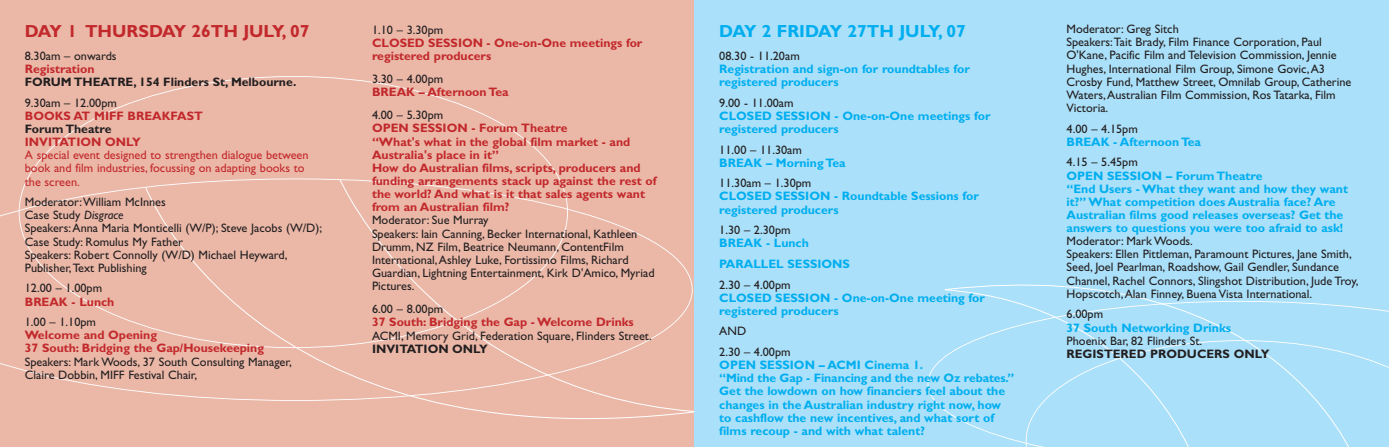
<style>
.page{position:relative;width:1389px;height:447px;background:#fff}
.page>*{position:absolute;margin:0;border:0;box-sizing:border-box;transform-origin:0 0}
.t1{font:700 17.5px "Gill Sans";color:#c2292c}
.t2{font:700 17.5px "Gill Sans";color:#00aeef}
.t3{font:12.25px/13.1px "Gill Sans";color:#231f20}
.t4{font:700 12.25px/13.1px "Gill Sans";color:#00aeef}
.t5{font:700 12.25px/13.1px "Gill Sans";color:#c2292c}
.t6{font:12.25px/13.1px "Gill Sans";color:#c2292c}
.t7{font:700 12.25px "Gill Sans";color:#231f20}
.s1{font-style:italic}
</style>
<div class="page">
<div style="left:0;top:0;width:694px;height:446px;background:#ebb8a8"></div>
<div style="left:694px;top:0;width:695px;height:446px;background:#aae0f9"></div>
<svg style="left:948px;top:284px;width:414px;height:162px"></svg>
<svg style="left:944px;top:289px;width:256px;height:157px"></svg>
<svg style="left:0;top:178px;width:560px;height:215px"></svg>
<svg style="left:145px;top:187px;width:549px;height:233px"></svg>
<svg style="left:339px;top:179px;width:356px;height:233px"></svg>
<h1 class="t1" style="left:25px;top:24px;width:286px">DAY 1 THURSDAY 26TH JULY, 07</h1>
<p class="t3" style="left:25px;top:50px;width:93px">8.30am – onwards</p>
<p class="t5" style="left:25px;top:63px;width:71px">Registration</p>
<p class="t7" style="left:25px;top:77px;width:273px">FORUM THEATRE, 154 Flinders St, Melbourne.</p>
<p class="t3" style="left:25px;top:97px;width:94px">9.30am – 12.00pm</p>
<p class="t5" style="left:25px;top:110px;width:180px">BOOKS AT MIFF BREAKFAST</p>
<p class="t7" style="left:25px;top:124px;width:88px">Forum Theatre</p>
<p class="t5" style="left:25px;top:136px;width:118px">INVITATION ONLY</p>
<p class="t6" style="left:25px;top:150px;width:285px">A special event designed to strengthen dialogue between book and film industries, focussing on adapting books to the screen.</p>
<p class="t3" style="left:25px;top:196px;width:299px">Moderator:William McInnes<br>Case Study <span class="s1">Disgrace<br></span>Speakers:Anna Maria Monticelli (W/P); Steve Jacobs (W/D); Case Study: Romulus My Father<br>Speakers: Robert Connolly (W/D) Michael Heyward, Publisher,Text Publishing</p>
<p class="t3" style="left:25px;top:283px;width:79px">12.00 – 1.00pm</p>
<p class="t5" style="left:25px;top:296px;width:91px">BREAK - Lunch</p>
<p class="t3" style="left:25px;top:316px;width:73px">1.00 – 1.10pm</p>
<p class="t5" style="left:25px;top:329px;width:241px">Welcome and Opening<br>37 South: Bridging the Gap/Housekeeping</p>
<p class="t3" style="left:25px;top:356px;width:268px">Speakers: Mark Woods, 37 South Consulting Manager,<br>Claire Dobbin, MIFF Festival Chair,</p>
<p class="t3" style="left:372px;top:24px;width:73px">1.10 – 3.30pm</p>
<p class="t5" style="left:372px;top:37px;width:272px">CLOSED SESSION - One-on-One meetings for registered producers</p>
<p class="t3" style="left:372px;top:73px;width:73px">3.30 – 4.00pm</p>
<p class="t5" style="left:372px;top:87px;width:138px">BREAK – Afternoon Tea</p>
<p class="t3" style="left:372px;top:110px;width:73px">4.00 – 5.30pm</p>
<p class="t5" style="left:372px;top:123px;width:286px">OPEN SESSION - Forum Theatre<br>“What's what in the global film market - and Australia's place in it”<br>How do Australian films, scripts, producers and funding arrangements stack up against the rest of the world? And what is it that sales agents want from an Australian film?</p>
<p class="t3" style="left:372px;top:215px;width:284px">Moderator: Sue Murray<br>Speakers: Iain Canning, Becker International, Kathleen Drumm, NZ Film, Beatrice Neumann, ContentFilm International,Ashley Luke, Fortissimo Films, Richard Guardian, Lightning Entertainment, Kirk D'Amico, Myriad Pictures.</p>
<p class="t3" style="left:372px;top:303px;width:73px">6.00 – 8.00pm</p>
<p class="t5" style="left:372px;top:316px;width:263px">37 South: Bridging the Gap - Welcome Drinks</p>
<p class="t3" style="left:372px;top:330px;width:281px">ACMI, Memory Grid, Federation Square, Flinders Street.</p>
<p class="t7" style="left:372px;top:343px;width:117px">INVITATION ONLY</p>
<h1 class="t2" style="left:719px;top:24px;width:248px">DAY 2 FRIDAY 27TH JULY, 07</h1>
<p class="t3" style="left:719px;top:50px;width:82px">08.30 - 11.20am</p>
<p class="t4" style="left:719px;top:63px;width:252px">Registration and sign-on for roundtables for registered producers</p>
<p class="t3" style="left:719px;top:97px;width:76px">9.00 - 11.00am</p>
<p class="t4" style="left:719px;top:110px;width:273px">CLOSED SESSION - One-on-One meetings for registered producers</p>
<p class="t3" style="left:719px;top:144px;width:84px">11.00 – 11.30am</p>
<p class="t4" style="left:719px;top:157px;width:128px">BREAK – Morning Tea</p>
<p class="t3" style="left:719px;top:178px;width:94px">11.30am – 1.30pm</p>
<p class="t4" style="left:719px;top:191px;width:261px">CLOSED SESSION - Roundtable Sessions for registered producers</p>
<p class="t3" style="left:719px;top:224px;width:73px">1.30 – 2.30pm</p>
<p class="t4" style="left:719px;top:234px;width:132px;line-height:20.7px">BREAK - Lunch<br>PARALLEL SESSIONS</p>
<p class="t3" style="left:719px;top:279px;width:73px">2.30 – 4.00pm</p>
<p class="t4" style="left:719px;top:292px;width:267px">CLOSED SESSION - One-on-One meeting for registered producers</p>
<p class="t3" style="left:719px;top:322px;width:73px;line-height:20.7px">AND<br>2.30 – 4.00pm</p>
<p class="t4" style="left:719px;top:359px;width:297px">OPEN SESSION – ACMI Cinema 1.<br>“Mind the Gap - Financing and the new Oz rebates.” Get the lowdown on how financiers feel about the changes in the Australian industry right now, how to cashflow the new incentives, and what sort of films recoup - and with what talent?</p>
<p class="t3" style="left:1067px;top:24px;width:286px">Moderator: Greg Sitch<br>Speakers:Tait Brady, Film Finance Corporation, Paul O'Kane, Pacific Film and Television Commission, Jennie Hughes, International Film Group, Simone Govic,A3<br>Crosby Fund, Matthew Street, Omnilab Group, Catherine Waters,Australian Film Commission, Ros Tatarka, Film Victoria.</p>
<p class="t3" style="left:1067px;top:123px;width:73px">4.00 – 4.15pm</p>
<p class="t4" style="left:1067px;top:136px;width:136px">BREAK - Afternoon Tea</p>
<p class="t3" style="left:1067px;top:157px;width:73px">4.15 – 5.45pm</p>
<p class="t4" style="left:1067px;top:170px;width:283px">OPEN SESSION – Forum Theatre<br>“End Users - What they want and how they want it?” What competition does Australia face? Are Australian films good releases overseas? Get the answers to questions you were too afraid to ask!</p>
<p class="t3" style="left:1067px;top:235px;width:293px">Moderator: Mark Woods.<br>Speakers: Ellen Pittleman, Paramount Pictures, Jane Smith, Seed, Joel Pearlman, Roadshow, Gail Gendler, Sundance Channel, Rachel Connors, Slingshot Distribution, Jude Troy, Hopscotch,Alan Finney, Buena Vista International.</p>
<p class="t3" style="left:1067px;top:308px;width:38px">6.00pm</p>
<p class="t4" style="left:1067px;top:322px;width:166px">37 South Networking Drinks</p>
<p class="t3" style="left:1067px;top:335px;width:137px">Phoenix Bar, 82 Flinders St.</p>
<p class="t7" style="left:1067px;top:349px;width:204px">REGISTERED PRODUCERS ONLY</p>
</div>
